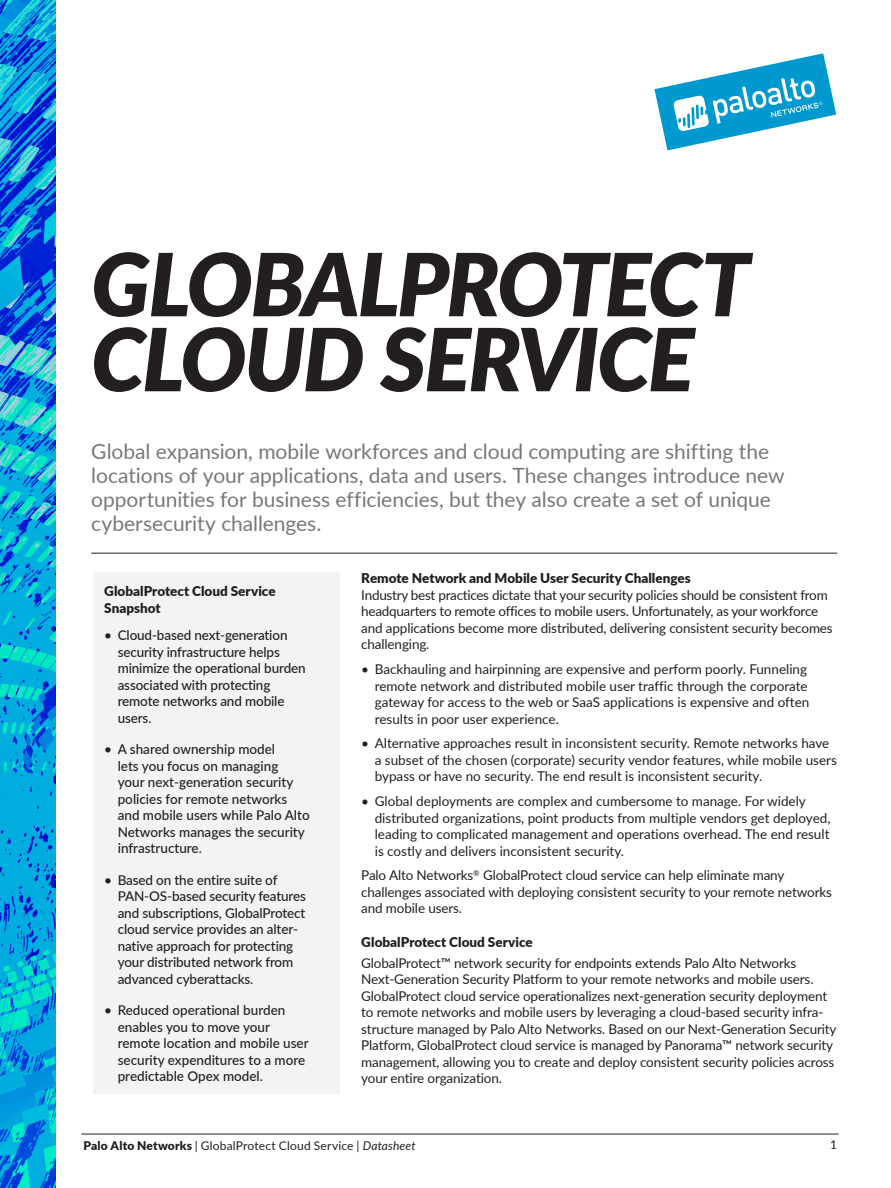
<style>
.page{position:relative;width:891px;height:1188px;background:#fff}
.page>*{position:absolute;margin:0;border:0;box-sizing:border-box;transform-origin:0 0}
.t1{font:italic 900 87px/75px "Lato";letter-spacing:-.03em;color:#231f20}
.t2{font:21px/24px "Lato";letter-spacing:-.005em;color:#76787b}
.t3{font:13.5px/16.5px "Lato";letter-spacing:-.01em;color:#231f20}
.t4{font:500 13.5px/16.5px "Lato";letter-spacing:-.01em;color:#231f20}
.t5{font:900 13.5px/16.5px "Lato";color:#231f20}
.t6{font:12px "Lato";letter-spacing:.015em;color:#231f20}
.s1{font-weight:900}
.s2{font-style:italic}
</style>
<div class="page">
<hr style="left:81px;top:1134px;width:758px;height:1px;background:#231f20">
<hr style="left:91px;top:553px;width:746px;height:1px;background:#231f20">
<img style="left:0;top:0;width:55px;height:1188px">
<svg style="left:654px;top:53px;width:182px;height:97px"></svg>
<div style="left:93px;top:573px;width:247px;height:521px;background:#f2f3f4"></div>
<h1 class="t1" style="left:91px;top:243px;width:660px">GLOBALPROTECT<br>CLOUD SERVICE</h1>
<p class="t2" style="left:91px;top:438px;width:695px">Global expansion, mobile workforces and cloud computing are shifting the locations of your applications, data and users. These changes introduce new opportunities for business efficiencies, but they also create a set of unique cybersecurity challenges.</p>
<p class="t5" style="left:104px;top:583px;width:173px">GlobalProtect Cloud Service<br>Snapshot</p>
<p class="t4" style="left:118px;top:627px;width:189px;text-indent:-14px">• Cloud-based next-generation security infrastructure helps minimize the operational burden associated with protecting remote networks and mobile users.</p>
<p class="t4" style="left:118px;top:741px;width:194px;text-indent:-14px">• A shared ownership model<br>lets you focus on managing<br>your next-generation security policies for remote networks and mobile users while Palo Alto<br>Networks manages the security infrastructure.</p>
<p class="t4" style="left:118px;top:871px;width:190px;text-indent:-14px">• Based on the entire suite of<br>PAN-OS-based security features and subscriptions, GlobalProtect cloud service provides an alter&shy;native approach for protecting your distributed network from advanced cyberattacks.</p>
<p class="t4" style="left:118px;top:1001px;width:193px;text-indent:-14px">• Reduced operational burden enables you to move your remote location and mobile user security expenditures to a more predictable Opex model.</p>
<p class="t5" style="left:361px;top:570px;width:331px">Remote Network and Mobile User Security Challenges</p>
<p class="t3" style="left:361px;top:586px;width:473px">Industry best practices dictate that your security policies should be consistent from headquarters to remote offices to mobile users. Unfortunately, as your workforce and applications become more distributed, delivering consistent security becomes challenging.</p>
<p class="t3" style="left:375px;top:660px;width:436px;text-indent:-14px">• Backhauling and hairpinning are expensive and perform poorly. Funneling remote network and distributed mobile user traffic through the corporate gateway for access to the web or SaaS applications is expensive and often results in poor user experience.</p>
<p class="t3" style="left:375px;top:735px;width:464px;text-indent:-14px">• Alternative approaches result in inconsistent security. Remote networks have a subset of the chosen (corporate) security vendor features, while mobile users bypass or have no security. The end result is inconsistent security.</p>
<p class="t3" style="left:375px;top:792px;width:457px;text-indent:-14px">• Global deployments are complex and cumbersome to manage. For widely distributed organizations, point products from multiple vendors get deployed, leading to complicated management and operations overhead. The end result is costly and delivers inconsistent security.</p>
<p class="t3" style="left:361px;top:867px;width:472px">Palo Alto Networks<sup>®</sup> GlobalProtect cloud service can help eliminate many challenges associated with deploying consistent security to your remote networks and mobile users.</p>
<p class="t5" style="left:361px;top:933px;width:173px">GlobalProtect Cloud Service</p>
<p class="t3" style="left:361px;top:954px;width:477px">GlobalProtect™ network security for endpoints extends Palo Alto Networks Next-Generation Security Platform to your remote networks and mobile users.<br>GlobalProtect cloud service operationalizes next-generation security deployment to remote networks and mobile users by leveraging a cloud-based security infra&shy;structure managed by Palo Alto Networks. Based on our Next-Generation Security Platform, GlobalProtect cloud service is managed by Panorama™ network security management, allowing you to create and deploy consistent security policies across your entire organization.</p>
<p class="t6" style="left:83px;top:1137px;width:334px"><span class="s1">Palo Alto Networks</span> | GlobalProtect Cloud Service | <span class="s2">Datasheet</span></p>
<p class="t6" style="left:830px;top:1136px;width:8px">1</p>
</div>
